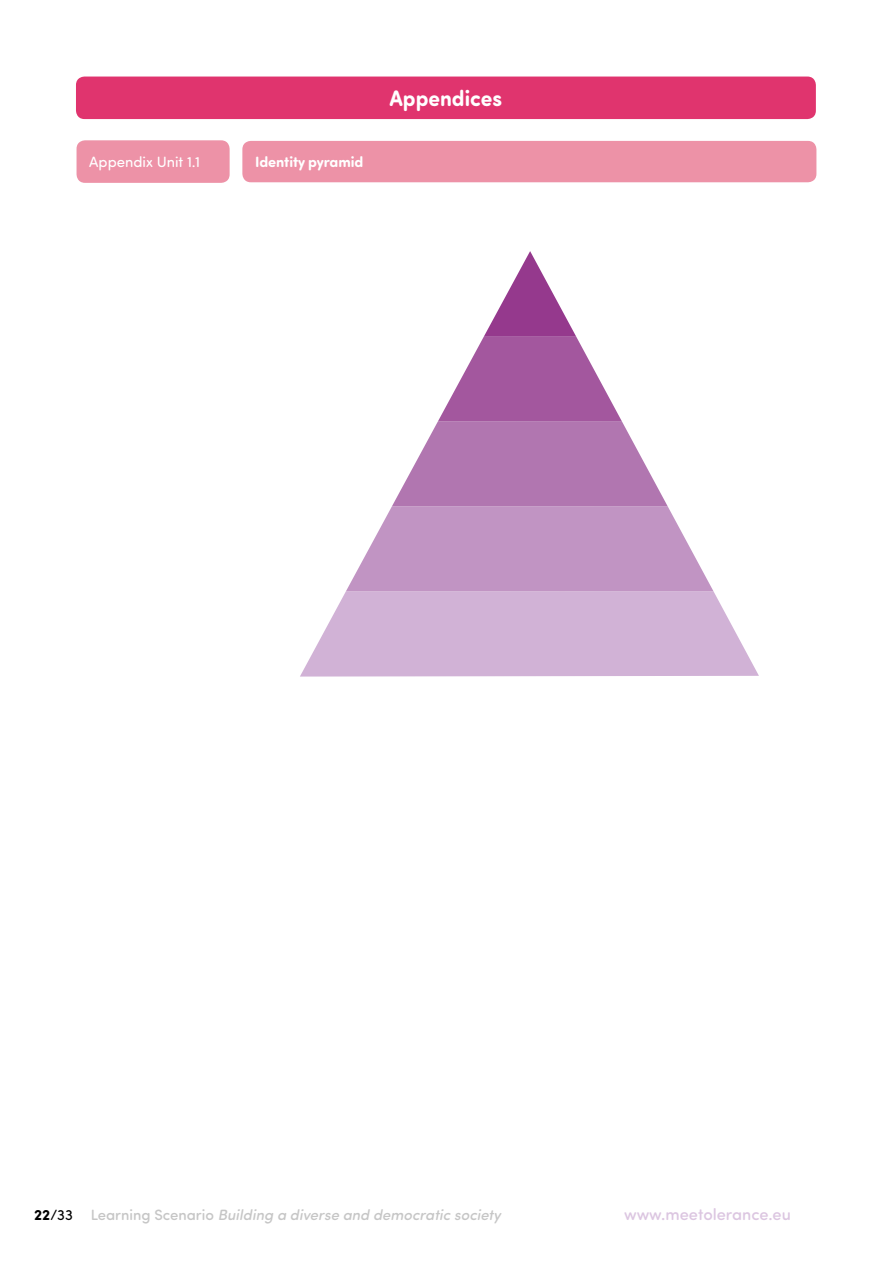
<style>
.page{position:relative;width:893px;height:1263px;background:#fff}
.page>*{position:absolute;margin:0;border:0;box-sizing:border-box;transform-origin:0 0}
.t1{font:700 22.5px "Sofia Pro Soft";color:#fff;scale:.94 1}
.t2{font:500 16.5px "Sofia Pro Soft";color:#dcc6e1}
.t3{font:italic 500 15px "Sofia Pro Soft";color:#c6c6c6}
.t4{font:15px "Sofia Pro Soft";color:#fff}
.t5{font:700 15px "Sofia Pro Soft";letter-spacing:-.005em;color:#fff}
.s1{font-weight:700;font-style:normal;color:#000}
.s2{font-weight:400;font-style:normal;color:#000}
.s3{font-style:normal}
</style>
<div class="page">
<div style="left:76px;top:77px;width:740px;height:42px;background:#e0346e;border-radius:9px"></div>
<div style="left:77px;top:140px;width:153px;height:43px;background:#ed92a7;border-radius:9px"></div>
<div style="left:242px;top:141px;width:574px;height:41px;background:#ed92a7;border-radius:9px"></div>
<svg style="left:300px;top:251px;width:459px;height:425px"></svg>
<p class="t4" style="left:89px;top:152px;width:112px">Appendix Unit 1.1</p>
<p class="t5" style="left:255px;top:151px;width:110px">Identity pyramid</p>
<h1 class="t1" style="left:389px;top:82px;width:121px">Appendices</h1>
<p class="t3" style="left:34px;top:1203px;width:468px"><span class="s1">22</span><span class="s2">/33</span> <span class="s3">Learning Scenario</span> Building a diverse and democratic society</p>
<p class="t2" style="left:624px;top:1202px;width:168px">www.meetolerance.eu</p>
</div>
